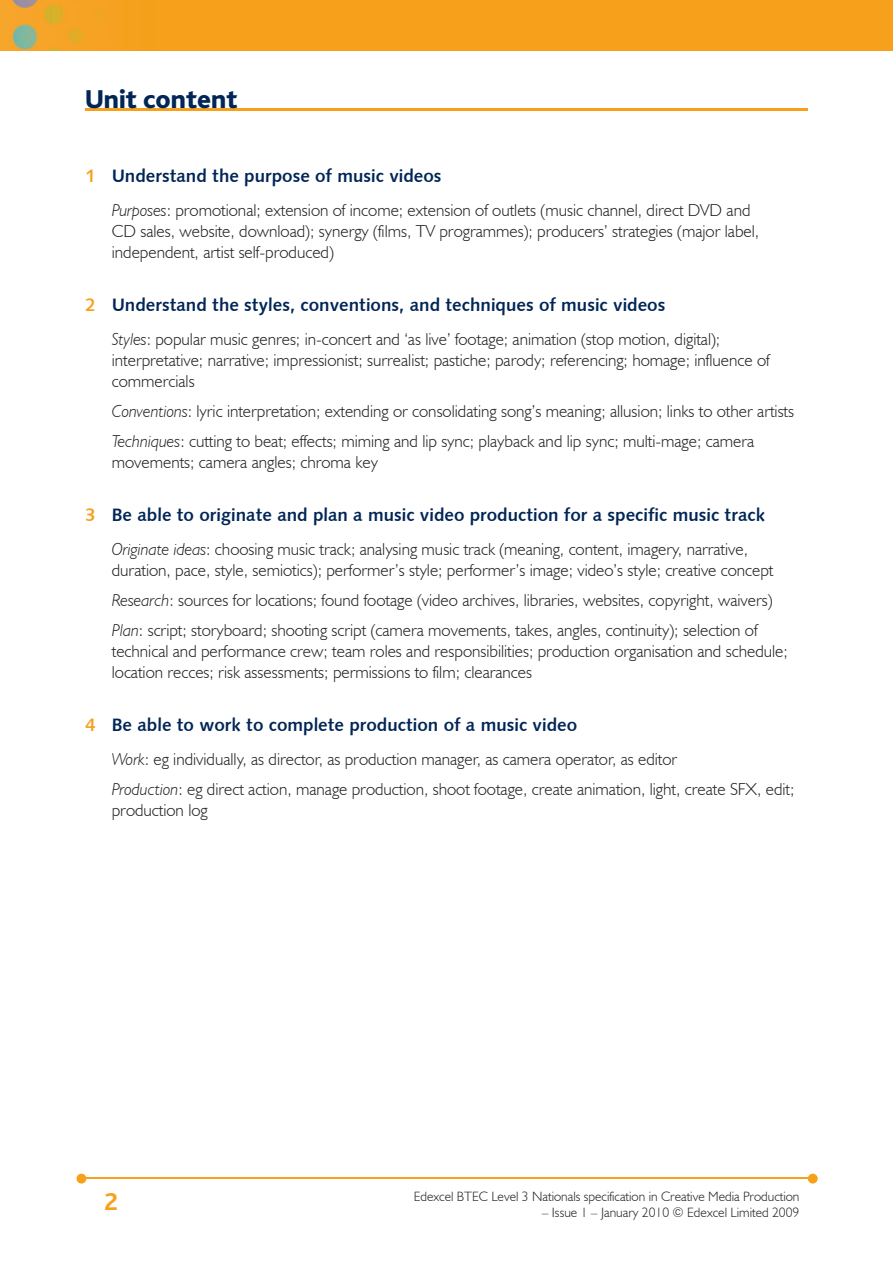
<style>
.page{position:relative;width:893px;height:1263px;background:#fff}
.page>*{position:absolute;margin:0;border:0;box-sizing:border-box;transform-origin:0 0}
.t1{font:800 27px "Bliss";color:#002556}
.t2{font:700 25.5px "Bliss";color:#f6a01b}
.t3{font:18px "Humanist 531 BT Bold A";color:#002556}
.t4{font:300 17.25px/21px "Humanist 521 BT";color:#231f20}
.t5{font:300 13.5px "Humanist 521 BT";color:#231f20}
.s1{color:#f6a01b}
.s2{font-style:italic}
</style>
<div class="page">
<img style="left:0;top:0;width:893px;height:51px">
<hr style="left:82px;top:1178px;width:728px;height:1px;background:#f6a01b">
<svg style="left:808px;top:1174px;width:10px;height:9px"></svg>
<svg style="left:77px;top:1174px;width:9px;height:9px"></svg>
<hr style="left:85px;top:108px;width:723px;height:2px;background:#f6a01b">
<h1 class="t1" style="left:85px;top:85px;width:154px">Unit content</h1>
<p class="t3" style="left:85px;top:164px;width:358px"><span class="s1">1</span> Understand the purpose of music videos</p>
<p class="t4" style="left:112px;top:199px;width:649px"><span class="s2">Purposes</span>: promotional; extension of income; extension of outlets (music channel, direct DVD and<br>CD sales, website, download); synergy (films, TV programmes); producers’ strategies (major label, independent, artist self-produced)</p>
<p class="t3" style="left:85px;top:293px;width:582px"><span class="s1">2</span> Understand the styles, conventions, and techniques of music videos</p>
<p class="t4" style="left:112px;top:328px;width:659px"><span class="s2">Styles</span>: popular music genres; in-concert and ‘as live’ footage; animation (stop motion, digital); interpretative; narrative; impressionist; surrealist; pastiche; parody; referencing; homage; influence of commercials</p>
<p class="t4" style="left:112px;top:396px;width:684px;line-height:30px"><span class="s2">Conventions</span>: lyric interpretation; extending or consolidating song’s meaning; allusion; links to other artists<br><span class="s2">Techniques</span>: cutting to beat; effects; miming and lip sync; playback and lip sync; multi-mage; camera</p>
<p class="t4" style="left:112px;top:451px;width:268px">movements; camera angles; chroma key</p>
<p class="t3" style="left:85px;top:503px;width:682px"><span class="s1">3</span> Be able to originate and plan a music video production for a specific music track</p>
<p class="t4" style="left:112px;top:538px;width:663px"><span class="s2">Originate ideas</span>: choosing music track; analysing music track (meaning, content, imagery, narrative, duration, pace, style, semiotics); performer’s style; performer’s image; video’s style; creative concept</p>
<p class="t4" style="left:112px;top:585px;width:662px;line-height:30px"><span class="s2">Research</span>: sources for locations; found footage (video archives, libraries, websites, copyright, waivers)<br><span class="s2">Plan</span>: script; storyboard; shooting script (camera movements, takes, angles, continuity); selection of</p>
<p class="t4" style="left:112px;top:640px;width:677px">technical and performance crew; team roles and responsibilities; production organisation and schedule; location recces; risk assessments; permissions to film; clearances</p>
<p class="t3" style="left:85px;top:713px;width:494px"><span class="s1">4</span> Be able to work to complete production of a music video</p>
<p class="t4" style="left:112px;top:744px;width:684px;line-height:30px"><span class="s2">Work</span>: eg individually, as director, as production manager, as camera operator, as editor<br><span class="s2">Production</span>: eg direct action, manage production, shoot footage, create animation, light, create SFX, edit;</p>
<p class="t4" style="left:112px;top:799px;width:97px">production log</p>
<h2 class="t2" style="left:104px;top:1189px;width:15px">2</h2>
<p class="t5" style="left:414px;top:1188px;width:387px">Edexcel BTEC Level 3 Nationals specification in Creative Media Production</p>
<p class="t5" style="left:542px;top:1204px;width:259px">– Issue 1 – January 2010 © Edexcel Limited 2009</p>
</div>
